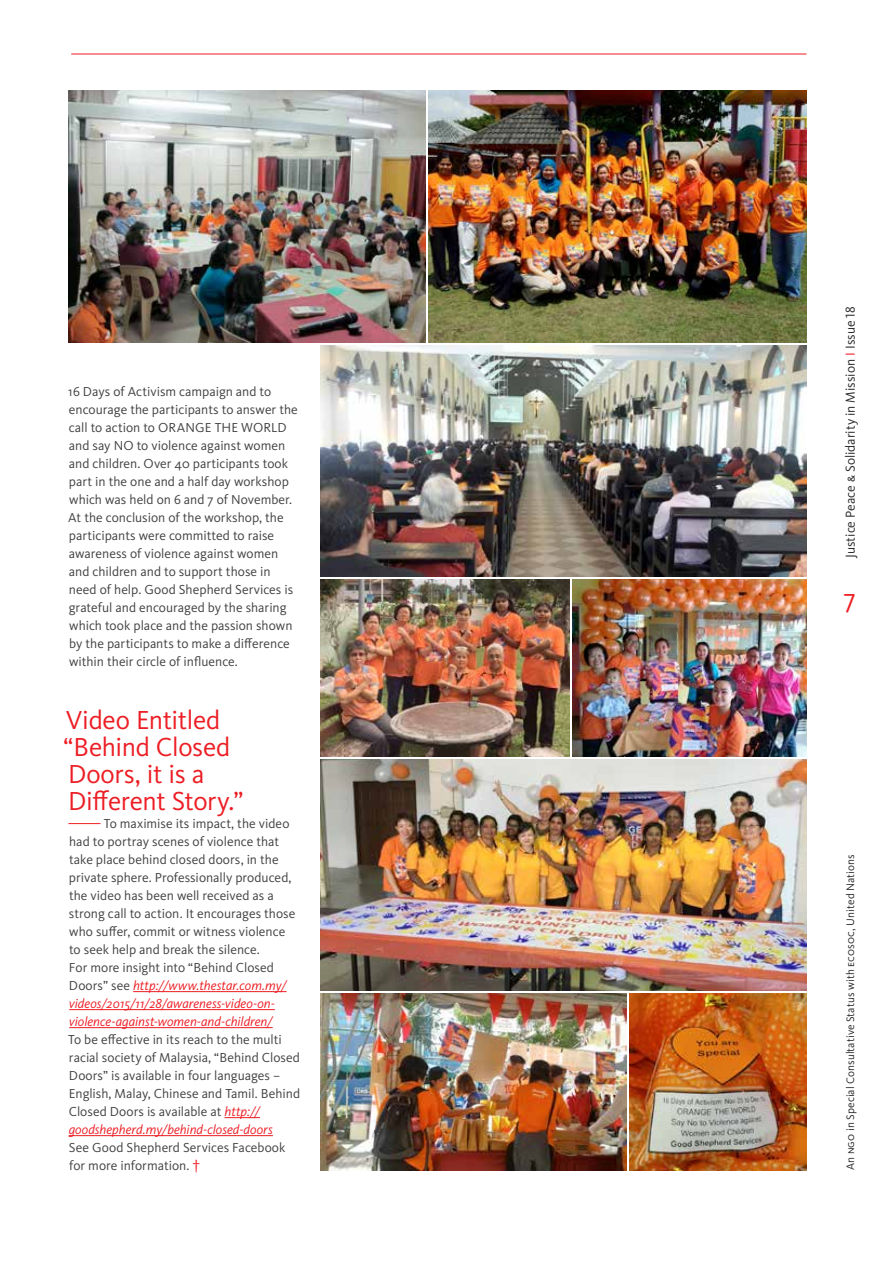
<style>
.page{position:relative;width:893px;height:1263px;background:#fff}
.page>*{position:absolute;margin:0;border:0;box-sizing:border-box;transform-origin:0 0}
.t1{font:27px/27px "Kievit OT";letter-spacing:-.015em;color:#ed1d24}
.t2{font:13.5px/18px "Kievit OT";color:#414042}
.t3{font:13.5px "Kievit OT";color:#292829}
.t4{font:11.25px "Kievit OT";letter-spacing:.005em;color:#292829}
.s1{font-style:italic;color:#ed1d24}
.s2{font-size:14.25px;color:#ed1d24}
.s3{color:#ed1d24}
</style>
<div class="page">
<img style="left:320px;top:345px;width:486px;height:231px">
<img style="left:320px;top:759px;width:486px;height:231px">
<hr style="left:71px;top:54px;width:735px;height:1px;background:#ed1d24">
<hr style="left:68px;top:823px;width:33px;height:1px;background:#ed1d24">
<hr style="left:133px;top:991px;width:154px;height:1px;background:#ed1d24">
<hr style="left:69px;top:1009px;width:206px;height:1px;background:#ed1d24">
<hr style="left:69px;top:1027px;width:204px;height:1px;background:#ed1d24">
<hr style="left:225px;top:1117px;width:35px;height:1px;background:#ed1d24">
<hr style="left:69px;top:1135px;width:204px;height:1px;background:#ed1d24">
<img style="left:428px;top:90px;width:378px;height:252px">
<img style="left:629px;top:993px;width:177px;height:177px">
<img style="left:320px;top:993px;width:306px;height:177px">
<img style="left:68px;top:90px;width:357px;height:252px">
<img style="left:320px;top:579px;width:249px;height:177px">
<img style="left:572px;top:579px;width:234px;height:177px">
<p class="t2" style="left:68px;top:382px;width:231px">16 Days of Activism campaign and to encourage the participants to answer the call to action to ORANGE THE WORLD and say NO to violence against women and children. Over 40 participants took part in the one and a half day workshop which was held on 6 and 7 of November.<br>At the conclusion of the workshop, the participants were committed to raise awareness of violence against women and children and to support those in need of help. Good Shepherd Services is grateful and encouraged by the sharing which took place and the passion shown by the participants to make a difference within their circle of influence.</p>
<h1 class="t1" style="left:63px;top:706px;width:181px">Video Entitled “Behind Closed<br>Doors, it is a<br>Different Story.”</h1>
<p class="t2" style="left:69px;top:814px;width:228px;text-indent:35px">To maximise its impact, the video had to portray scenes of violence that take place behind closed doors, in the private sphere. Professionally produced, the video has been well received as a strong call to action. It encourages those who suffer, commit or witness violence to seek help and break the silence.<br>For more insight into “Behind Closed Doors” see <span class="s1">http://www.thestar.com.my/ videos/2015/11/28/awareness-video-on&shy;violence-against-women-and-children/</span></p>
<p class="t2" style="left:68px;top:1030px;width:234px">To be effective in its reach to the multi racial society of Malaysia, “Behind Closed Doors” is available in four languages – English, Malay, Chinese and Tamil. Behind Closed Doors is available at <span class="s1">http:// goodshepherd.my/behind-closed-doors</span></p>
<p class="t2" style="left:69px;top:1138px;width:218px">See Good Shepherd Services Facebook for more information. <span class="s2">†</span></p>
<p class="t3" style="left:842px;top:558px;width:253px;rotate:-90deg">Justice Peace &amp; Solidarity in Mission <span class="s3">I</span> Issue 18</p>
<h1 class="t1" style="left:844px;top:589px;width:14px">7</h1>
<p class="t4" style="left:844px;top:1170px;width:318px;rotate:-90deg">An ngo in Special Consultative Status with ecosoc, United Nations</p>
</div>
